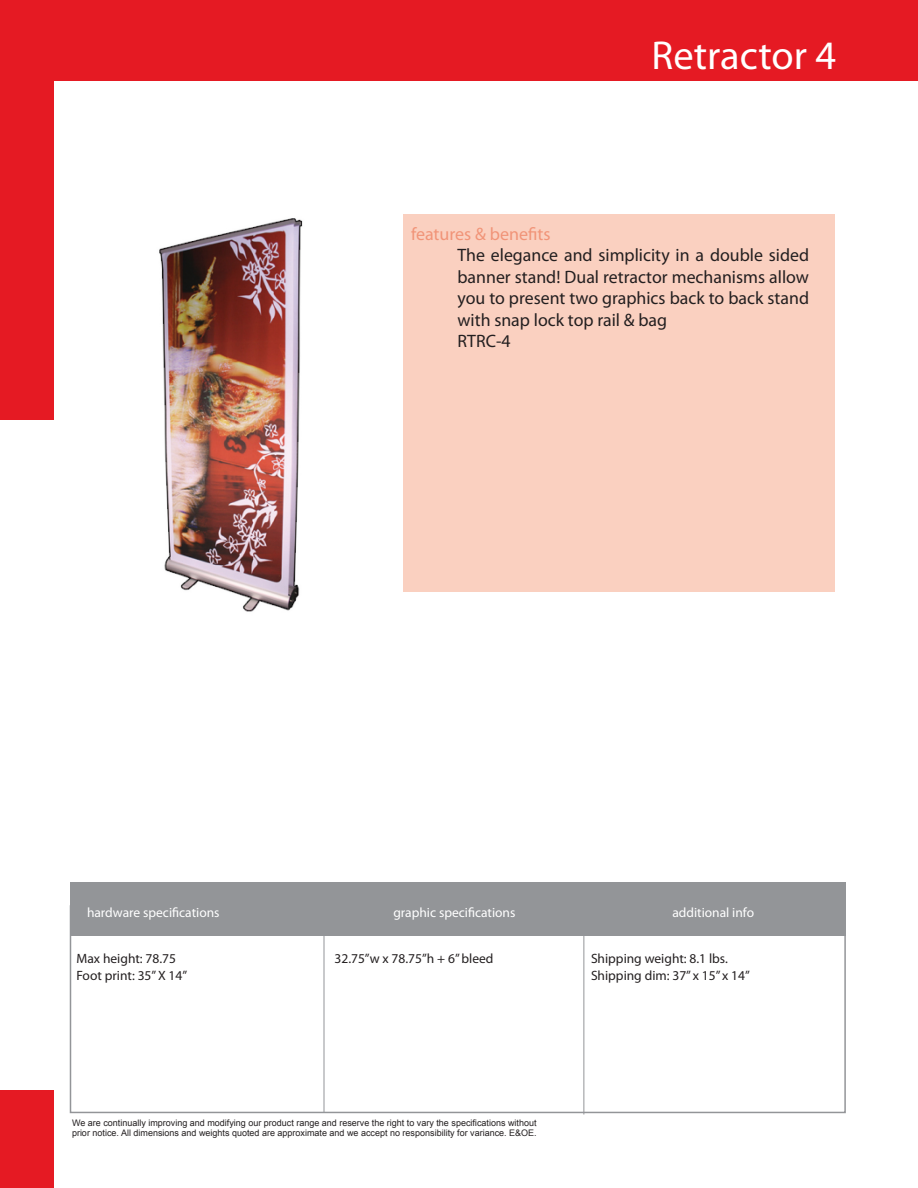
<style>
.page{position:relative;width:918px;height:1188px;background:#fff}
.page>*{position:absolute;margin:0;border:0;box-sizing:border-box;transform-origin:0 0}
.t1{font:40.5px "Myriad Pro";color:#fff}
.t2{font:18px/21.6px "Myriad Pro";color:#231f20;text-align:justify}
.t3{font:18px "Myriad Pro";color:#f19478}
.t4{font:13.5px "Myriad Pro";color:#231f20}
.t5{font:13.5px "Myriad Pro";color:#fff}
.t6{font:9px/10.8px "Arial";color:#231f20}
</style>
<div class="page">
<div style="left:0;top:0;width:918px;height:81px;background:#e51a23"></div>
<div style="left:0;top:0;width:54px;height:420px;background:#e51a23"></div>
<div style="left:404px;top:214px;width:432px;height:378px;background:#fad0c0"></div>
<div style="left:70px;top:905px;width:776px;height:208px;border:2px solid #939598"></div>
<div style="left:70px;top:882px;width:776px;height:54px;background:#939598"></div>
<hr style="left:324px;top:882px;width:1px;height:231px;background:#939598">
<div style="left:0;top:1090px;width:54px;height:98px;background:#e51a23"></div>
<hr style="left:584px;top:884px;width:1px;height:230px;background:#939598">
<img style="left:159px;top:218px;width:144px;height:394px">
<p class="t3" style="left:411px;top:222px;width:141px">features &amp; benefits</p>
<p class="t1" style="left:651px;top:30px;width:186px">Retractor 4</p>
<p class="t2" style="left:458px;top:244px;width:353px">The elegance and simplicity in a double sided banner stand! Dual retractor mechanisms allow you to present two graphics back to back stand with snap lock top rail &amp; bag</p>
<p class="t2" style="left:458px;top:330px;width:55px">RTRC-4</p>
<p class="t5" style="left:87px;top:904px;width:134px">hardware specifications</p>
<p class="t5" style="left:394px;top:904px;width:123px">graphic specifications</p>
<p class="t5" style="left:672px;top:904px;width:83px">additional info</p>
<p class="t4" style="left:76px;top:951px;width:101px">Max height: 78.75</p>
<p class="t4" style="left:76px;top:967px;width:112px">Foot print: 35” X 14”</p>
<p class="t4" style="left:334px;top:951px;width:161px">32.75”w x 78.75”h + 6” bleed</p>
<p class="t6" style="left:72px;top:1117px;width:466px">We are continually improving and modifying our product range and reserve the right to vary the specifications without prior notice. All dimensions and weights quoted are approximate and we accept no responsibility for variance. E&amp;OE.</p>
<p class="t4" style="left:591px;top:951px;width:138px">Shipping weight: 8.1 lbs.</p>
<p class="t4" style="left:591px;top:967px;width:160px">Shipping dim: 37” x 15” x 14”</p>
</div>
